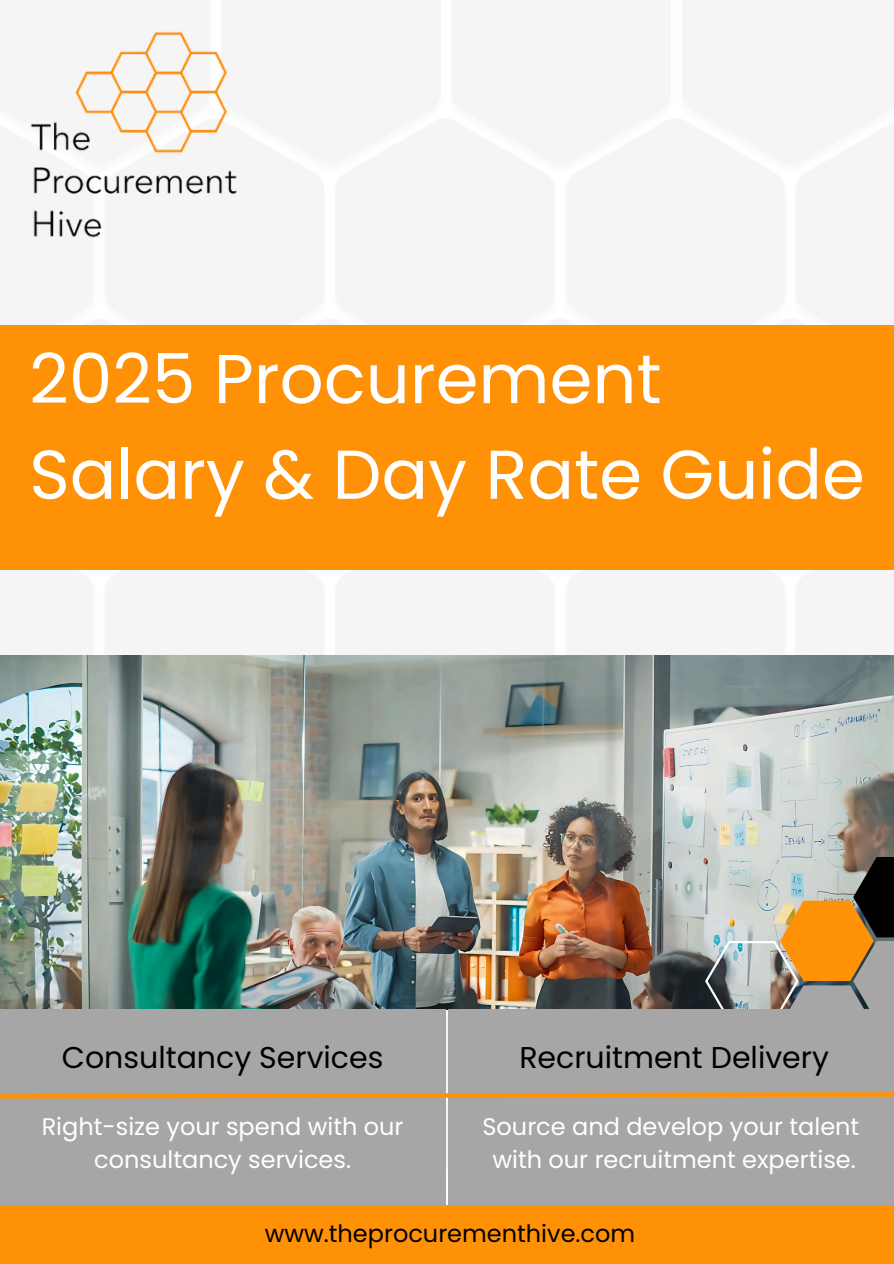
<style>
.page{position:relative;width:894px;height:1264px;background:#fff}
.page>*{position:absolute;margin:0;border:0;box-sizing:border-box;transform-origin:0 0}
.t1{font:69px/95.7px "Poppins";color:#fff}
.t2{font:30px "Poppins";color:#000}
.t3{font:24px/32.7px "Poppins";color:#fff;text-align:center}
.t4{font:24px "Poppins";color:#000}
</style>
<div class="page">
<img style="left:0;top:655px;width:893px;height:354px">
<img style="left:30px;top:30px;width:209px;height:209px">
<div style="left:0;top:1204px;width:893px;height:59px;background:#ff9107"></div>
<div style="left:0;top:325px;width:893px;height:245px;background:#ff9107"></div>
<div style="left:0;top:1009px;width:445px;height:195px;background:#a6a6a6"></div>
<div style="left:852px;top:940px;width:41px;height:81px;background:#a6a6a6"></div>
<svg style="left:852px;top:857px;width:41px;height:80px;fill:#000"></svg>
<svg style="left:705px;top:900px;width:168px;height:109px"></svg>
<div style="left:448px;top:1009px;width:445px;height:195px;background:#a6a6a6"></div>
<svg style="left:0;top:1089px;width:893px;height:11px"></svg>
<h2 class="t1" style="left:29px;top:331px;width:836px">2025 Procurement<br>Salary &amp; Day Rate Guide</h2>
<p class="t2" style="left:62px;top:1036px;width:323px">Consultancy Services</p>
<h1 class="t3" style="left:42px;top:1110px;width:363px">Right-size your spend with our consultancy services.</h1>
<p class="t2" style="left:519px;top:1036px;width:311px">Recruitment Delivery</p>
<h2 class="t3" style="left:482px;top:1110px;width:378px">Source and develop your talent</h2>
<p class="t3" style="left:492px;top:1143px;width:365px">with our recruitment expertise.</p>
<p class="t4" style="left:264px;top:1216px;width:372px">www.theprocurementhive.com</p>
</div>
